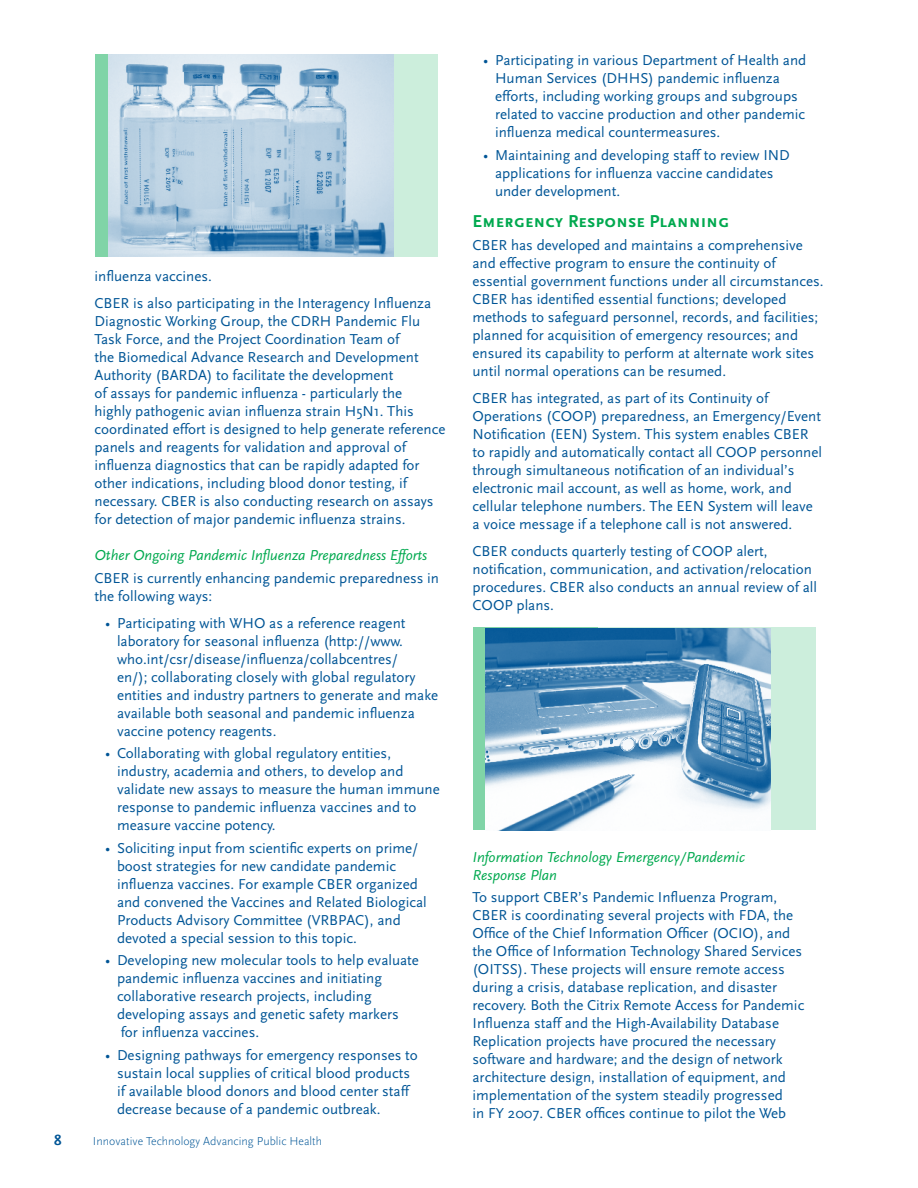
<style>
.page{position:relative;width:918px;height:1188px;background:#fff}
.page>*{position:absolute;margin:0;border:0;box-sizing:border-box;transform-origin:0 0}
.t1{font:700 18px "Scala Sans Caps";color:#00a94f}
.t2{font:15px/18px "Scala Sans";color:#005596}
.t3{font:italic 15px/18px "Scala Sans";color:#00a94f}
.t4{font:700 15px "Scala Sans";color:#005596}
.t5{font:300 12px "Scala Sans";color:#005596}
</style>
<div class="page">
<div style="left:95px;top:54px;width:343px;height:202px;background:#cceedc"></div>
<div style="left:95px;top:54px;width:125px;height:202px;background:#80d4a7"></div>
<img style="left:108px;top:54px;width:285px;height:202px">
<div style="left:473px;top:628px;width:342px;height:202px;background:#cceedc"></div>
<div style="left:473px;top:628px;width:125px;height:202px;background:#80d4a7"></div>
<img style="left:485px;top:628px;width:286px;height:202px">
<p class="t2" style="left:94px;top:263px;width:338px;line-height:27px">influenza vaccines.<br>CBER is also participating in the Interagency Influenza</p>
<p class="t2" style="left:94px;top:313px;width:352px">Diagnostic Working Group, the CDRH Pandemic Flu Task Force, and the Project Coordination Team of<br>the Biomedical Advance Research and Development Authority (BARDA) to facilitate the development<br>of assays for pandemic influenza - particularly the<br>highly pathogenic avian influenza strain H5N1. This coordinated effort is designed to help generate reference panels and reagents for validation and approval of influenza diagnostics that can be rapidly adapted for other indications, including blood donor testing, if necessary. CBER is also conducting research on assays for detection of major pandemic influenza strains.</p>
<p class="t3" style="left:94px;top:547px;width:334px">Other Ongoing Pandemic Influenza Preparedness Efforts</p>
<p class="t2" style="left:94px;top:569px;width:346px">CBER is currently enhancing pandemic preparedness in the following ways:</p>
<p class="t2" style="left:117px;top:614px;width:323px;text-indent:-12px">• Participating with WHO as a reference reagent laboratory for seasonal influenza (http://www. who.int/csr/disease/influenza/collabcentres/<br>en/); collaborating closely with global regulatory entities and industry partners to generate and make available both seasonal and pandemic influenza vaccine potency reagents.</p>
<p class="t2" style="left:117px;top:745px;width:324px;text-indent:-12px">• Collaborating with global regulatory entities, industry, academia and others, to develop and validate new assays to measure the human immune response to pandemic influenza vaccines and to measure vaccine potency.</p>
<p class="t2" style="left:117px;top:839px;width:311px;text-indent:-12px">• Soliciting input from scientific experts on prime/ boost strategies for new candidate pandemic influenza vaccines. For example CBER organized and convened the Vaccines and Related Biological Products Advisory Committee (VRBPAC), and devoted a special session to this topic.</p>
<p class="t2" style="left:117px;top:952px;width:303px;text-indent:-12px">• Developing new molecular tools to help evaluate pandemic influenza vaccines and initiating collaborative research projects, including developing assays and genetic safety markers for influenza vaccines.</p>
<p class="t2" style="left:117px;top:1046px;width:302px;text-indent:-12px">• Designing pathways for emergency responses to sustain local supplies of critical blood products if available blood donors and blood center staff decrease because of a pandemic outbreak.</p>
<p class="t4" style="left:54px;top:1132px;width:9px">8</p>
<p class="t5" style="left:93px;top:1135px;width:231px">Innovative Technology Advancing Public Health</p>
<p class="t2" style="left:495px;top:52px;width:313px;text-indent:-12px">• Participating in various Department of Health and Human Services (DHHS) pandemic influenza efforts, including working groups and subgroups related to vaccine production and other pandemic influenza medical countermeasures.</p>
<p class="t2" style="left:495px;top:146px;width:296px;text-indent:-12px">• Maintaining and developing staff to review IND applications for influenza vaccine candidates under development.</p>
<p class="t1" style="left:472px;top:211px;width:259px">Emergency Response Planning</p>
<p class="t2" style="left:472px;top:236px;width:353px">CBER has developed and maintains a comprehensive and effective program to ensure the continuity of essential government functions under all circumstances.<br>CBER has identified essential functions; developed methods to safeguard personnel, records, and facilities; planned for acquisition of emergency resources; and ensured its capability to perform at alternate work sites until normal operations can be resumed.</p>
<p class="t2" style="left:472px;top:389px;width:351px">CBER has integrated, as part of its Continuity of Operations (COOP) preparedness, an Emergency/Event Notification (EEN) System. This system enables CBER to rapidly and automatically contact all COOP personnel through simultaneous notification of an individual’s electronic mail account, as well as home, work, and cellular telephone numbers. The EEN System will leave a voice message if a telephone call is not answered.</p>
<p class="t2" style="left:472px;top:542px;width:346px">CBER conducts quarterly testing of COOP alert, notification, communication, and activation/relocation procedures. CBER also conducts an annual review of all COOP plans.</p>
<p class="t3" style="left:472px;top:848px;width:274px">Information Technology Emergency/Pandemic<br>Response Plan</p>
<p class="t2" style="left:472px;top:889px;width:333px">To support CBER’s Pandemic Influenza Program, CBER is coordinating several projects with FDA, the Office of the Chief Information Officer (OCIO), and the Office of Information Technology Shared Services (OITSS). These projects will ensure remote access during a crisis, database replication, and disaster recovery. Both the Citrix Remote Access for Pandemic Influenza staff and the High-Availability Database Replication projects have procured the necessary software and hardware; and the design of network architecture design, installation of equipment, and implementation of the system steadily progressed<br>in FY 2007. CBER offices continue to pilot the Web</p>
</div>
